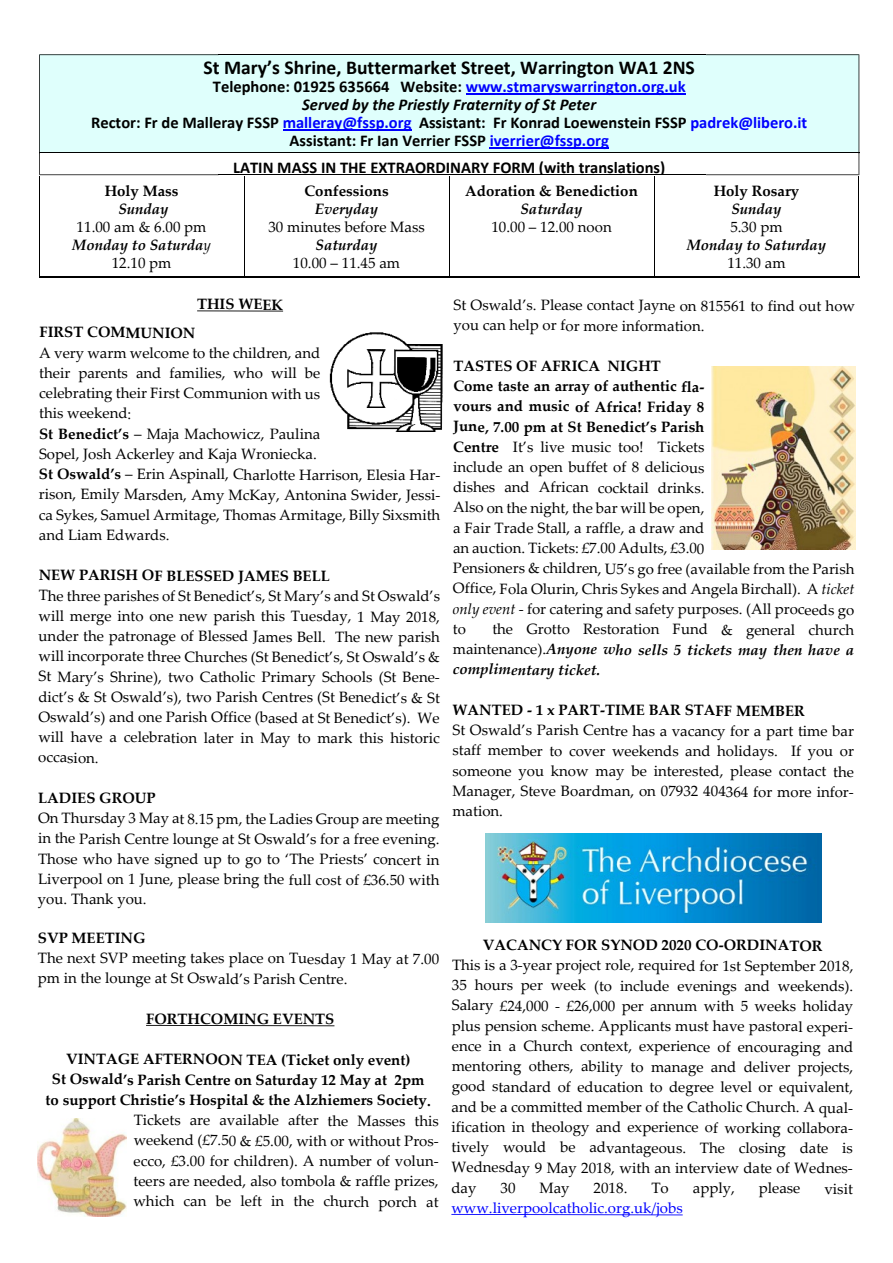
<style>
.page{position:relative;width:893px;height:1263px;background:#fff}
.page>*{position:absolute;margin:0;border:0;box-sizing:border-box;transform-origin:0 0}
.t1{font:700 19.65px "Calibri";color:#000}
.t2{font:700 16.5px/18px "Calibri";color:#000;text-align:center}
.t3{font:15px/20.2px "Palatino Linotype";color:#000;text-align:justify}
.t4{font:700 15px/20.2px "Palatino Linotype";color:#000;text-align:center}
.t5{font:italic 700 15px/20.1px "Palatino Linotype";color:#000;text-align:justify}
.t6{font:15px "Palatino Linotype";color:#00f}
.s1{color:#00f}
.s2{font-style:italic}
.s3{font-weight:700;font-style:italic}
.s4{font-weight:700}
.s5{font-weight:400;font-style:normal}
</style>
<div class="page">
<div style="left:39px;top:55px;width:820px;height:98px;background:#dffffc"></div>
<hr style="left:466px;top:94px;width:220px;height:1px;background:#00f">
<hr style="left:283px;top:130px;width:129px;height:1px;background:#00f">
<hr style="left:490px;top:148px;width:119px;height:1px;background:#00f">
<hr style="left:219px;top:54px;width:487px;height:1px;background:#000">
<hr style="left:219px;top:153px;width:487px;height:1px;background:#000">
<hr style="left:219px;top:174px;width:487px;height:1px;background:#000">
<svg style="left:39px;top:54px;width:180px;height:121px"></svg>
<svg style="left:706px;top:54px;width:154px;height:121px"></svg>
<hr style="left:197px;top:310px;width:86px;height:2px;background:#000">
<svg style="left:146px;top:1024px;width:188px;height:3px"></svg>
<svg style="left:451px;top:1214px;width:232px;height:1px"></svg>
<hr style="left:39px;top:276px;width:205px;height:2px;background:#000">
<hr style="left:244px;top:276px;width:205px;height:2px;background:#000">
<hr style="left:449px;top:276px;width:205px;height:2px;background:#000">
<hr style="left:654px;top:276px;width:205px;height:2px;background:#000">
<hr style="left:39px;top:176px;width:1px;height:102px;background:#000">
<hr style="left:244px;top:176px;width:1px;height:100px;background:#000">
<hr style="left:449px;top:176px;width:1px;height:100px;background:#000">
<hr style="left:654px;top:176px;width:1px;height:100px;background:#000">
<hr style="left:859px;top:176px;width:1px;height:102px;background:#000">
<img style="left:329px;top:332px;width:114px;height:100px">
<img style="left:37px;top:1119px;width:89px;height:98px">
<img style="left:711px;top:366px;width:144px;height:184px">
<img style="left:486px;top:834px;width:336px;height:88px">
<h1 class="t1" style="left:204px;top:60px;width:493px">St Mary’s Shrine, Buttermarket Street, Warrington WA1 2NS</h1>
<p class="t2" style="left:91px;top:79px;width:718px">Telephone: 01925 635664 Website: <span class="s1">www.stmaryswarrington.org.uk<br></span><span class="s2">Served by the Priestly Fraternity of St Peter<br></span>Rector: Fr de Malleray FSSP <span class="s1">malleray@fssp.org</span> Assistant: Fr Konrad Loewenstein FSSP <span class="s1">padrek@libero.it </span>Assistant: Fr Ian Verrier FSSP <span class="s1">iverrier@fssp.org</span></p>
<p class="t2" style="left:233px;top:159px;width:434px">LATIN MASS IN THE EXTRAORDINARY FORM (with translations)</p>
<p class="t4" style="left:105px;top:182px;width:75px">Holy Mass</p>
<p class="t5" style="left:118px;top:200px;width:52px">Sunday</p>
<p class="t3" style="left:72px;top:220px;width:140px;line-height:18px;text-align:center">11.00 am &amp; 6.00 pm<br><span class="s3">Monday to Saturda</span><span class="s2">y<br></span>12.10 pm</p>
<p class="t4" style="left:304px;top:182px;width:86px">Confessions</p>
<p class="t5" style="left:315px;top:200px;width:65px">Everyday</p>
<p class="t3" style="left:268px;top:218px;width:158px">30 minutes before Mass</p>
<p class="t5" style="left:316px;top:236px;width:63px">Saturday</p>
<p class="t3" style="left:293px;top:254px;width:109px">10.00 – 11.45 am</p>
<p class="t4" style="left:197px;top:296px;width:87px">THIS WEEK</p>
<p class="t4" style="left:39px;top:324px;width:158px">FIRST COMMUNION</p>
<p class="t3" style="left:39px;top:344px;width:403px;text-align:left">A very warm welcome to the children, and<br>their parents and families, who will be<br>celebrating their First Communion with us<br>this weekend:<br><span class="s4">St Benedict’s</span> – Maja Machowicz, Paulina<br>Sopel, Josh Ackerley and Kaja Wroniecka.<br><span class="s4">St Oswald’s</span> – Erin Aspinall, Charlotte Harrison, Elesia Har&shy;rison, Emily Marsden, Amy McKay, Antonina Swider, Jessi&shy;ca Sykes, Samuel Armitage, Thomas Armitage, Billy Sixsmith and Liam Edwards.</p>
<p class="t4" style="left:39px;top:567px;width:293px">NEW PARISH OF BLESSED JAMES BELL</p>
<p class="t3" style="left:38px;top:587px;width:403px">The three parishes of St Benedict’s, St Mary’s and St Oswald’s will merge into one new parish this Tuesday, 1 May 2018, under the patronage of Blessed James Bell. The new parish will incorporate three Churches (St Benedict’s, St Oswald’s &amp; St Mary’s Shrine), two Catholic Primary Schools (St Bene&shy;dict’s &amp; St Oswald’s), two Parish Centres (St Benedict’s &amp; St Oswald’s) and one Parish Office (based at St Benedict’s). We will have a celebration later in May to mark this historic occasion.</p>
<p class="t4" style="left:38px;top:789px;width:119px">LADIES GROUP</p>
<p class="t3" style="left:38px;top:810px;width:403px">On Thursday 3 May at 8.15 pm, the Ladies Group are meeting in the Parish Centre lounge at St Oswald’s for a free evening.<br>Those who have signed up to go to ‘The Priests’ concert in Liverpool on 1 June, please bring the full cost of £36.50 with you. Thank you.</p>
<p class="t4" style="left:38px;top:929px;width:109px">SVP MEETING</p>
<p class="t3" style="left:38px;top:950px;width:403px">The next SVP meeting takes place on Tuesday 1 May at 7.00 pm in the lounge at St Oswald’s Parish Centre.</p>
<p class="t4" style="left:146px;top:1010px;width:190px">FORTHCOMING EVENTS</p>
<p class="t4" style="left:46px;top:1051px;width:387px">VINTAGE AFTERNOON TEA (Ticket only event)<br>St Oswald’s Parish Centre on Saturday 12 May at 2pm to support Christie’s Hospital &amp; the Alzhiemers Society.</p>
<p class="t3" style="left:133px;top:1112px;width:307px">Tickets are available after the Masses this weekend (£7.50 &amp; £5.00, with or without Pros&shy;ecco, £3.00 for children). A number of volun&shy;teers are needed, also tombola &amp; raffle prizes, which can be left in the church porch at</p>
<p class="t4" style="left:465px;top:182px;width:174px">Adoration &amp; Benediction</p>
<p class="t5" style="left:521px;top:200px;width:63px">Saturday</p>
<p class="t3" style="left:491px;top:218px;width:122px">10.00 – 12.00 noon</p>
<p class="t4" style="left:714px;top:182px;width:87px">Holy Rosary</p>
<p class="t5" style="left:731px;top:200px;width:52px">Sunday</p>
<p class="t3" style="left:730px;top:218px;width:54px">5.30 pm</p>
<p class="t5" style="left:687px;top:236px;width:141px">Monday to Saturday</p>
<p class="t3" style="left:727px;top:254px;width:60px">11.30 am</p>
<p class="t3" style="left:454px;top:297px;width:403px">St Oswald’s. Please contact Jayne on 815561 to find out how you can help or for more information.</p>
<p class="t3" style="left:453px;top:357px;width:403px;text-align:left"><span class="s4">TASTES OF AFRICA NIGHT<br>Come taste an array of authentic fla-<br>vours and music of Africa! Friday 8<br>June, 7.00 pm at St Benedict’s Parish<br>Centre</span> It’s live music too! Tickets<br>include an open buffet of 8 delicious<br>dishes and African cocktail drinks.<br>Also on the night, the bar will be open,<br>a Fair Trade Stall, a raffle, a draw and<br>an auction. Tickets: £7.00 Adults, £3.00<br>Pensioners &amp; children, U5’s go free (available from the Parish Office, Fola Olurin, Chris Sykes and Angela Birchall). A <span class="s2">ticket only event</span> - for catering and safety purposes. (All proceeds go to</p>
<p class="t5" style="left:453px;top:621px;width:403px;text-indent:40px"><span class="s5">the Grotto Restoration Fund &amp; general church maintenance).</span>Anyone who sells 5 tickets may then have a complimentary ticket.</p>
<p class="t4" style="left:453px;top:702px;width:354px">WANTED - 1 x PART-TIME BAR STAFF MEMBER</p>
<p class="t3" style="left:452px;top:722px;width:403px">St Oswald’s Parish Centre has a vacancy for a part time bar staff member to cover weekends and holidays. If you or someone you know may be interested, please contact the Manager, Steve Boardman, on 07932 404364 for more infor&shy;mation.</p>
<p class="t4" style="left:483px;top:937px;width:341px">VACANCY FOR SYNOD 2020 CO-ORDINATOR</p>
<p class="t3" style="left:451px;top:957px;width:403px">This is a 3-year project role, required for 1st September 2018, 35 hours per week (to include evenings and weekends).<br>Salary £24,000 - £26,000 per annum with 5 weeks holiday plus pension scheme. Applicants must have pastoral experi&shy;ence in a Church context, experience of encouraging and mentoring others, ability to manage and deliver projects, good standard of education to degree level or equivalent, and be a committed member of the Catholic Church. A qual&shy;ification in theology and experience of working collabora&shy;tively would be advantageous. The closing date is Wednesday 9 May 2018, with an interview date of Wednes&shy;day</p>
<p class="t3" style="left:500px;top:1179px;width:17px">30</p>
<p class="t3" style="left:539px;top:1179px;width:32px">May</p>
<p class="t3" style="left:594px;top:1179px;width:35px">2018.</p>
<p class="t3" style="left:651px;top:1179px;width:19px">To</p>
<p class="t3" style="left:693px;top:1180px;width:43px">apply,</p>
<p class="t3" style="left:759px;top:1180px;width:43px">please</p>
<p class="t3" style="left:824px;top:1180px;width:30px">visit</p>
<p class="t6" style="left:451px;top:1202px;width:233px">www.liverpoolcatholic.org.uk/jobs</p>
</div>
